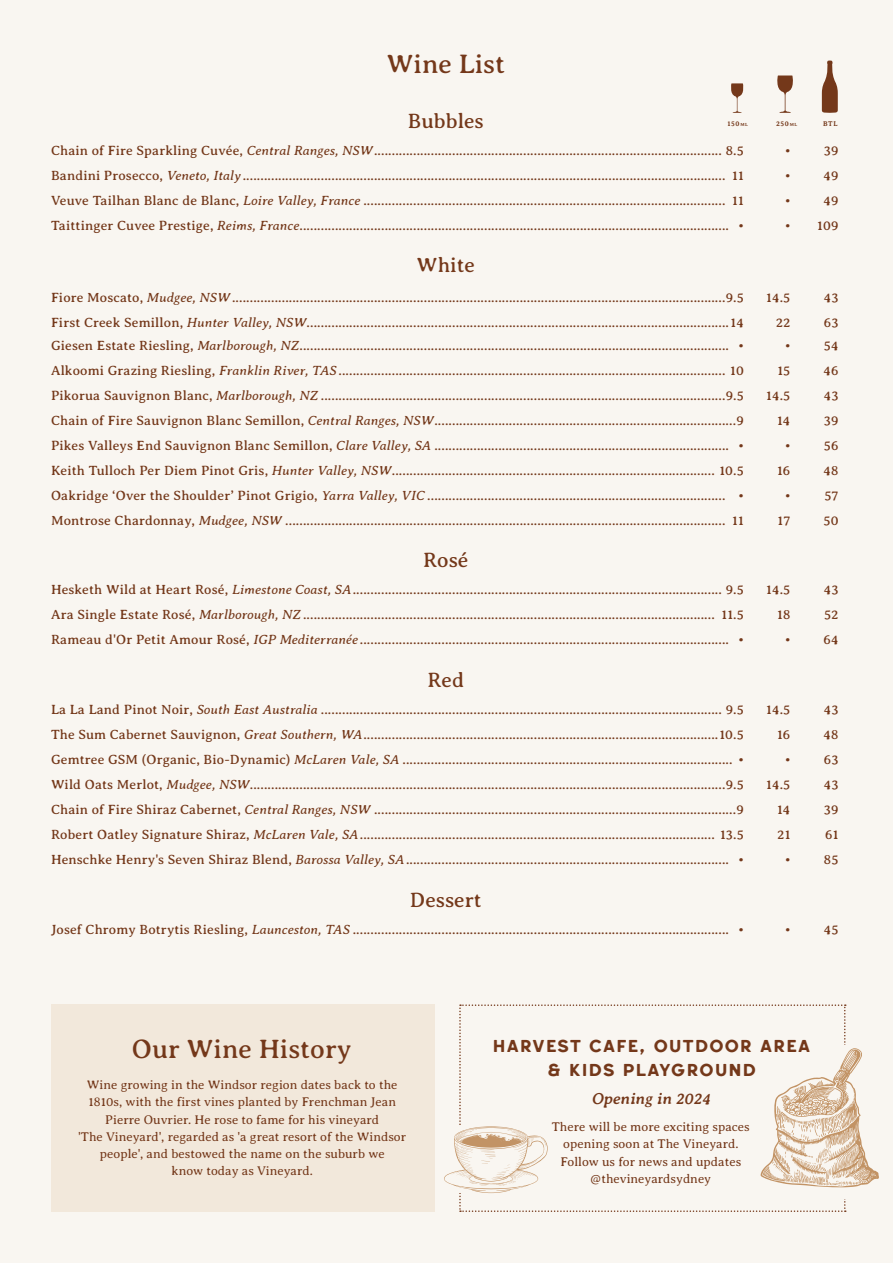
<style>
.page{position:relative;width:893px;height:1263px;background:#f9f6f1}
.page>*{position:absolute;margin:0;border:0;box-sizing:border-box;transform-origin:0 0}
.t1{font:27px "Averia Serif Libre";color:#74381a}
.t2{font:21px "Averia Serif Libre";color:#74381a}
.t3{font:17.25px/24px "Retrokia Caps Rounded";color:#74381a;text-align:center}
.t4{font:italic 700 16.5px "Averia Serif Libre";color:#74381a}
.t5{font:13.5px "Averia Serif Libre";letter-spacing:.01em;color:#74381a}
.t6{font:300 12.75px/17.2px "Averia Serif Libre";color:#74381a;text-align:center}
.t7{font:700 6.9px "Averia Serif Libre";letter-spacing:.095em;color:#74381a}
.s1{font-style:italic}
.s2{font-size:4.5px}
</style>
<div class="page">
<svg style="left:777px;top:75px;width:16px;height:38px"></svg>
<svg style="left:731px;top:83px;width:13px;height:30px"></svg>
<svg style="left:822px;top:60px;width:16px;height:53px"></svg>
<div style="left:51px;top:1004px;width:383px;height:208px;background:#f2e8db"></div>
<svg style="left:444px;top:1004px;width:435px;height:208px"></svg>
<p class="t1" style="left:387px;top:48px;width:120px">Wine List</p>
<p class="t2" style="left:408px;top:109px;width:77px">Bubbles</p>
<p class="t5" style="left:51px;top:143px;width:694px">Chain of Fire Sparkling Cuvée, <span class="s1">Central Ranges, NSW</span>.................................................................................................. 8.5</p>
<p class="t5" style="left:785px;top:143px;width:7px">•</p>
<p class="t5" style="left:824px;top:143px;width:16px">39</p>
<p class="t5" style="left:51px;top:168px;width:694px">Bandini Prosecco, <span class="s1">Veneto, Italy</span> ........................................................................................................................................ 11</p>
<p class="t5" style="left:785px;top:168px;width:7px">•</p>
<p class="t5" style="left:823px;top:168px;width:17px">49</p>
<p class="t5" style="left:51px;top:193px;width:694px">Veuve Tailhan Blanc de Blanc, <span class="s1">Loire Valley, France</span> ...................................................................................................... 11</p>
<p class="t5" style="left:785px;top:193px;width:7px">•</p>
<p class="t5" style="left:823px;top:193px;width:17px">49</p>
<p class="t5" style="left:51px;top:218px;width:694px">Taittinger Cuvee Prestige, <span class="s1">Reims, France</span>......................................................................................................................... •</p>
<p class="t5" style="left:785px;top:218px;width:55px">• 109</p>
<p class="t2" style="left:417px;top:254px;width:60px">White</p>
<p class="t5" style="left:51px;top:290px;width:694px">Fiore Moscato, <span class="s1">Mudgee, NSW</span>...........................................................................................................................................9.5</p>
<p class="t5" style="left:766px;top:290px;width:26px">14.5</p>
<p class="t5" style="left:824px;top:290px;width:16px">43</p>
<p class="t5" style="left:51px;top:315px;width:694px">First Creek Semillon, <span class="s1">Hunter Valley, NSW</span>.......................................................................................................................14</p>
<p class="t5" style="left:776px;top:315px;width:16px">22</p>
<p class="t5" style="left:824px;top:315px;width:16px">63</p>
<p class="t5" style="left:51px;top:337px;width:694px">Giesen Estate Riesling, <span class="s1">Marlborough, NZ</span>......................................................................................................................... •</p>
<p class="t5" style="left:785px;top:337px;width:7px">•</p>
<p class="t5" style="left:824px;top:337px;width:16px">54</p>
<p class="t5" style="left:51px;top:362px;width:694px">Alkoomi Grazing Riesling, <span class="s1">Franklin River, TAS</span> ............................................................................................................. 10</p>
<p class="t5" style="left:777px;top:362px;width:15px">15</p>
<p class="t5" style="left:823px;top:362px;width:17px">46</p>
<p class="t5" style="left:51px;top:387px;width:694px">Pikorua Sauvignon Blanc, <span class="s1">Marlborough, NZ</span> ..................................................................................................................9.5</p>
<p class="t5" style="left:766px;top:387px;width:26px">14.5</p>
<p class="t5" style="left:824px;top:387px;width:16px">43</p>
<p class="t5" style="left:51px;top:413px;width:694px">Chain of Fire Sauvignon Blanc Semillon, <span class="s1">Central Ranges, NSW</span>.....................................................................................9</p>
<p class="t5" style="left:777px;top:413px;width:15px">14</p>
<p class="t5" style="left:824px;top:413px;width:16px">39</p>
<p class="t5" style="left:51px;top:438px;width:694px">Pikes Valleys End Sauvignon Blanc Semillon, <span class="s1">Clare Valley, SA</span> ................................................................................... •</p>
<p class="t5" style="left:785px;top:438px;width:7px">•</p>
<p class="t5" style="left:824px;top:438px;width:16px">56</p>
<p class="t5" style="left:51px;top:463px;width:694px">Keith Tulloch Per Diem Pinot Gris, <span class="s1">Hunter Valley, NSW</span>........................................................................................... 10.5</p>
<p class="t5" style="left:777px;top:463px;width:15px">16</p>
<p class="t5" style="left:823px;top:463px;width:17px">48</p>
<p class="t5" style="left:51px;top:488px;width:694px">Oakridge ‘Over the Shoulder’ Pinot Grigio, <span class="s1">Yarra Valley, VIC</span> .................................................................................... •</p>
<p class="t5" style="left:785px;top:488px;width:7px">•</p>
<p class="t5" style="left:824px;top:488px;width:16px">57</p>
<p class="t5" style="left:51px;top:513px;width:694px">Montrose Chardonnay, <span class="s1">Mudgee, NSW</span> ............................................................................................................................ 11</p>
<p class="t5" style="left:778px;top:513px;width:14px">17</p>
<p class="t5" style="left:823px;top:513px;width:17px">50</p>
<p class="t2" style="left:423px;top:549px;width:47px">Rosé</p>
<p class="t5" style="left:51px;top:582px;width:694px">Hesketh Wild at Heart Rosé, <span class="s1">Limestone Coast, SA</span>........................................................................................................ 9.5</p>
<p class="t5" style="left:766px;top:582px;width:26px">14.5</p>
<p class="t5" style="left:824px;top:582px;width:16px">43</p>
<p class="t5" style="left:51px;top:607px;width:694px">Ara Single Estate Rosé, <span class="s1">Marlborough, NZ</span> .................................................................................................................... 11.5</p>
<p class="t5" style="left:777px;top:607px;width:15px">18</p>
<p class="t5" style="left:824px;top:607px;width:16px">52</p>
<p class="t5" style="left:51px;top:632px;width:694px">Rameau d'Or Petit Amour Rosé, <span class="s1">IGP Mediterranée</span> ........................................................................................................ •</p>
<p class="t5" style="left:785px;top:632px;width:7px">•</p>
<p class="t5" style="left:823px;top:632px;width:17px">64</p>
<p class="t2" style="left:427px;top:668px;width:38px">Red</p>
<p class="t5" style="left:51px;top:702px;width:694px">La La Land Pinot Noir, <span class="s1">South East Australia</span> ................................................................................................................. 9.5</p>
<p class="t5" style="left:766px;top:702px;width:26px">14.5</p>
<p class="t5" style="left:824px;top:702px;width:16px">43</p>
<p class="t5" style="left:51px;top:727px;width:694px">The Sum Cabernet Sauvignon, <span class="s1">Great Southern, WA</span>....................................................................................................10.5</p>
<p class="t5" style="left:777px;top:727px;width:15px">16</p>
<p class="t5" style="left:823px;top:727px;width:17px">48</p>
<p class="t5" style="left:51px;top:752px;width:694px">Gemtree GSM (Organic, Bio-Dynamic) <span class="s1">McLaren Vale, SA</span> ............................................................................................. •</p>
<p class="t5" style="left:785px;top:752px;width:7px">•</p>
<p class="t5" style="left:824px;top:752px;width:16px">63</p>
<p class="t5" style="left:51px;top:777px;width:694px">Wild Oats Merlot, <span class="s1">Mudgee, NSW</span>......................................................................................................................................9.5</p>
<p class="t5" style="left:766px;top:777px;width:26px">14.5</p>
<p class="t5" style="left:824px;top:777px;width:16px">43</p>
<p class="t5" style="left:51px;top:802px;width:694px">Chain of Fire Shiraz Cabernet, <span class="s1">Central Ranges, NSW</span> ......................................................................................................9</p>
<p class="t5" style="left:777px;top:802px;width:15px">14</p>
<p class="t5" style="left:824px;top:802px;width:16px">39</p>
<p class="t5" style="left:51px;top:827px;width:694px">Robert Oatley Signature Shiraz, <span class="s1">McLaren Vale, SA</span>.................................................................................................... 13.5</p>
<p class="t5" style="left:777px;top:827px;width:15px">21</p>
<p class="t5" style="left:825px;top:827px;width:15px">61</p>
<p class="t5" style="left:51px;top:852px;width:694px">Henschke Henry's Seven Shiraz Blend, <span class="s1">Barossa Valley, SA</span>........................................................................................... •</p>
<p class="t5" style="left:785px;top:852px;width:7px">•</p>
<p class="t5" style="left:824px;top:852px;width:16px">85</p>
<p class="t2" style="left:410px;top:888px;width:73px">Dessert</p>
<p class="t5" style="left:51px;top:922px;width:694px">Josef Chromy Botrytis Riesling, <span class="s1">Launceston, TAS</span> .......................................................................................................... •</p>
<p class="t5" style="left:785px;top:922px;width:7px">•</p>
<p class="t5" style="left:824px;top:922px;width:16px">45</p>
<p class="t7" style="left:727px;top:120px;width:22px">150<span class="s2">ML</span></p>
<p class="t7" style="left:776px;top:120px;width:23px">250<span class="s2">ML</span></p>
<p class="t7" style="left:823px;top:120px;width:16px">BTL</p>
<p class="t1" style="left:132px;top:1034px;width:221px">Our Wine History</p>
<p class="t6" style="left:78px;top:1076px;width:330px">Wine growing in the Windsor region dates back to the 1810s, with the first vines planted by Frenchman Jean Pierre Ouvrier. He rose to fame for his vineyard<br>'The Vineyard', regarded as 'a great resort of the Windsor people', and bestowed the name on the suburb we<br>know today as Vineyard.</p>
<p class="t3" style="left:492px;top:1033px;width:320px">HARVEST CAFE, OUTDOOR AREA &amp; KIDS PLAYGROUND</p>
<p class="t4" style="left:592px;top:1089px;width:120px">Opening in 2024</p>
<p class="t6" style="left:552px;top:1118px;width:199px">There will be more exciting spaces opening soon at The Vineyard.<br>Follow us for news and updates @thevineyardsydney</p>
</div>
